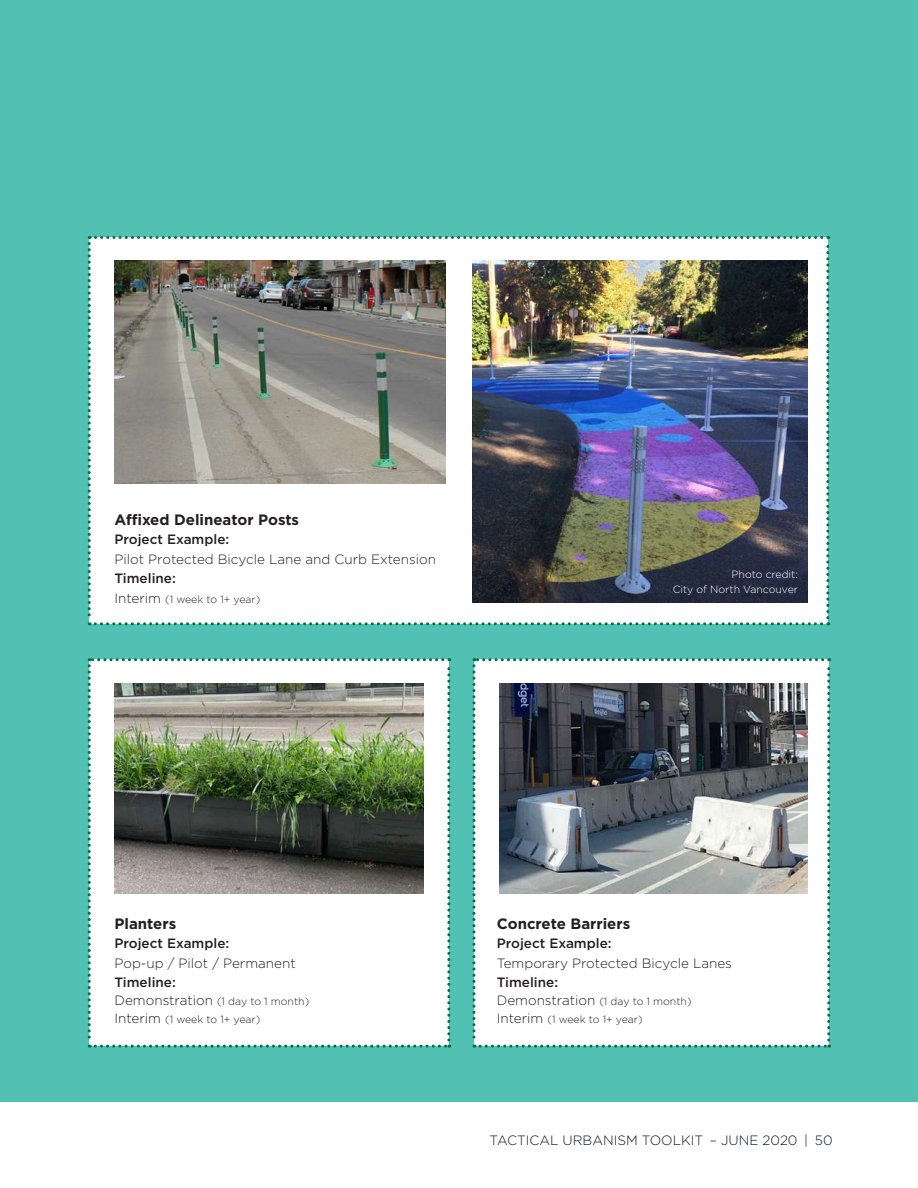
<style>
.page{position:relative;width:918px;height:1188px;background:#fff}
.page>*{position:absolute;margin:0;border:0;box-sizing:border-box;transform-origin:0 0}
.t1{font:700 15px "Gotham";color:#231f20}
.t2{font:300 13.5px "Gotham";color:#231f20}
.t3{font:500 13.5px "Gotham";color:#231f20}
.t4{font:300 13.5px "Gotham";color:#0b1728}
.t5{font:300 10.5px/18px "Gotham";color:#231f20}
.t6{font:300 10.5px/14.2px "Gotham";color:#fff;text-align:right}
.s1{font-size:13.5px}
</style>
<div class="page">
<div style="left:0;top:0;width:918px;height:1102px;background:#50c1b3"></div>
<div style="left:88px;top:236px;width:741px;height:389px;background:#fff"></div>
<div style="left:88px;top:658px;width:362px;height:390px;background:#fff"></div>
<div style="left:472px;top:658px;width:358px;height:390px;background:#fff"></div>
<img style="left:114px;top:684px;width:309px;height:209px">
<img style="left:114px;top:261px;width:332px;height:223px">
<img style="left:472px;top:261px;width:336px;height:342px">
<img style="left:499px;top:684px;width:309px;height:209px">
<h1 class="t1" style="left:114px;top:509px;width:186px">Affixed Delineator Posts</h1>
<p class="t3" style="left:114px;top:530px;width:116px">Project Example:</p>
<p class="t2" style="left:114px;top:550px;width:323px">Pilot Protected Bicycle Lane and Curb Extension</p>
<p class="t3" style="left:114px;top:569px;width:63px">Timeline:</p>
<p class="t5" style="left:114px;top:590px;width:147px"><span class="s1">Interim</span> (1 week to 1+ year)</p>
<p class="t6" style="left:673px;top:567px;width:127px">Photo credit:<br>City of North Vancouver</p>
<h1 class="t1" style="left:114px;top:913px;width:63px">Planters</h1>
<p class="t3" style="left:114px;top:935px;width:116px">Project Example:</p>
<p class="t2" style="left:114px;top:954px;width:183px">Pop-up / Pilot / Permanent</p>
<p class="t3" style="left:114px;top:974px;width:63px">Timeline:</p>
<p class="t5" style="left:114px;top:992px;width:196px"><span class="s1">Demonstration</span> (1 day to 1 month)<br><span class="s1">Interim</span> (1 week to 1+ year)</p>
<h1 class="t1" style="left:497px;top:913px;width:135px">Concrete Barriers</h1>
<p class="t3" style="left:497px;top:935px;width:116px">Project Example:</p>
<p class="t2" style="left:497px;top:954px;width:237px">Temporary Protected Bicycle Lanes</p>
<p class="t3" style="left:497px;top:974px;width:63px">Timeline:</p>
<p class="t5" style="left:497px;top:992px;width:196px"><span class="s1">Demonstration</span> (1 day to 1 month)<br><span class="s1">Interim</span> (1 week to 1+ year)</p>
<p class="t4" style="left:490px;top:1131px;width:345px">TACTICAL URBANISM TOOLKIT – JUNE 2020 | 50</p>
</div>
